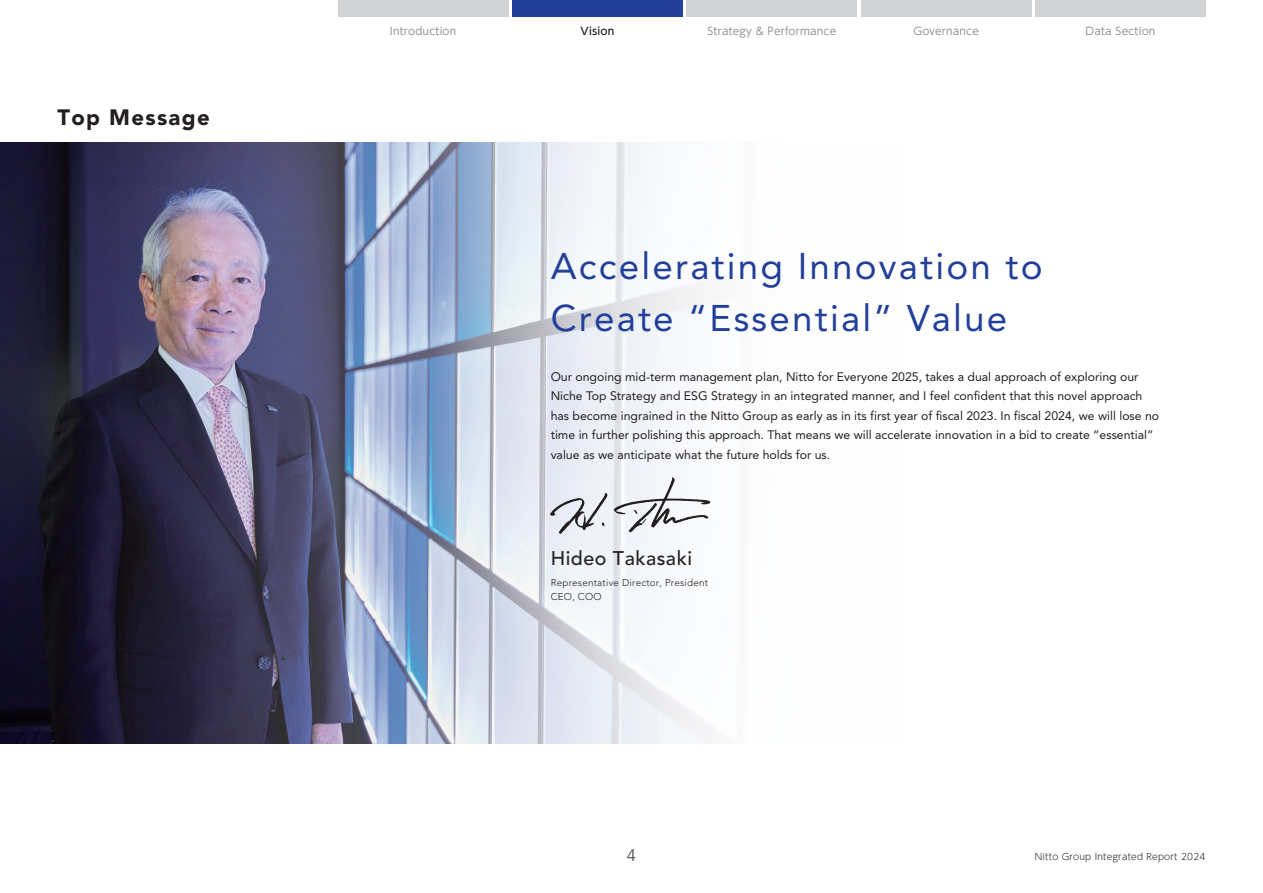
<style>
.page{position:relative;width:1263px;height:893px;background:#fff}
.page>*{position:absolute;margin:0;border:0;box-sizing:border-box;transform-origin:0 0}
.t1{font:36.75px/51.6px "Avenir";letter-spacing:.06em;color:#223f99}
.t2{font:900 22.05px "Avenir";letter-spacing:.06em;color:#231f20}
.t3{font:500 19.65px "Avenir";letter-spacing:.025em;color:#231f20}
.t4{font:16.5px "Avenir LT Std";color:#4b4c4d}
.t5{font:12.3px/19.6px "Avenir";color:#231f20}
.t6{font:10.5px "UD Shin Go Pr 6 N";letter-spacing:.02em;color:#939598}
.t7{font:500 10.5px "UD Shin Go Pr 6 N";letter-spacing:.02em;color:#231f20}
.t8{font:300 9.75px/14.7px "Avenir";letter-spacing:.025em;color:#231f20}
.t9{font:300 9px "UD Shin Go Pr 6 N";letter-spacing:.025em;color:#231f20}
</style>
<div class="page">
<img style="left:0;top:142px;width:435px;height:602px">
<svg style="left:435px;top:142px;width:271px;height:602px"></svg>
<img style="left:551px;top:478px;width:160px;height:59px">
<div style="left:512px;top:0;width:170px;height:17px;background:#223f99"></div>
<div style="left:687px;top:0;width:170px;height:17px;background:#d1d2d4"></div>
<div style="left:861px;top:0;width:170px;height:17px;background:#d1d2d4"></div>
<div style="left:1035px;top:0;width:170px;height:17px;background:#d1d2d4"></div>
<div style="left:338px;top:0;width:170px;height:17px;background:#d1d2d4"></div>
<h2 class="t2" style="left:57px;top:104px;width:154px">Top Message</h2>
<p class="t6" style="left:390px;top:22px;width:68px">Introduction</p>
<p class="t7" style="left:581px;top:22px;width:35px">Vision</p>
<p class="t6" style="left:707px;top:22px;width:130px">Strategy &amp; Performance</p>
<p class="t6" style="left:913px;top:22px;width:67px">Governance</p>
<p class="t6" style="left:1085px;top:22px;width:71px">Data Section</p>
<h1 class="t1" style="left:551px;top:241px;width:493px">Accelerating Innovation to<br>Create “Essential” Value</h1>
<p class="t5" style="left:551px;top:367px;width:610px">Our ongoing mid-term management plan, Nitto for Everyone 2025, takes a dual approach of exploring our Niche Top Strategy and ESG Strategy in an integrated manner, and I feel confident that this novel approach has become ingrained in the Nitto Group as early as in its first year of fiscal 2023. In fiscal 2024, we will lose no time in further polishing this approach. That means we will accelerate innovation in a bid to create “essential” value as we anticipate what the future holds for us.</p>
<h3 class="t3" style="left:551px;top:547px;width:143px">Hideo Takasaki</h3>
<p class="t8" style="left:551px;top:575px;width:159px">Representative Director, President<br>CEO, COO</p>
<h3 class="t4" style="left:627px;top:846px;width:11px">4</h3>
<p class="t9" style="left:1035px;top:849px;width:172px">Nitto Group Integrated Report 2024</p>
</div>
